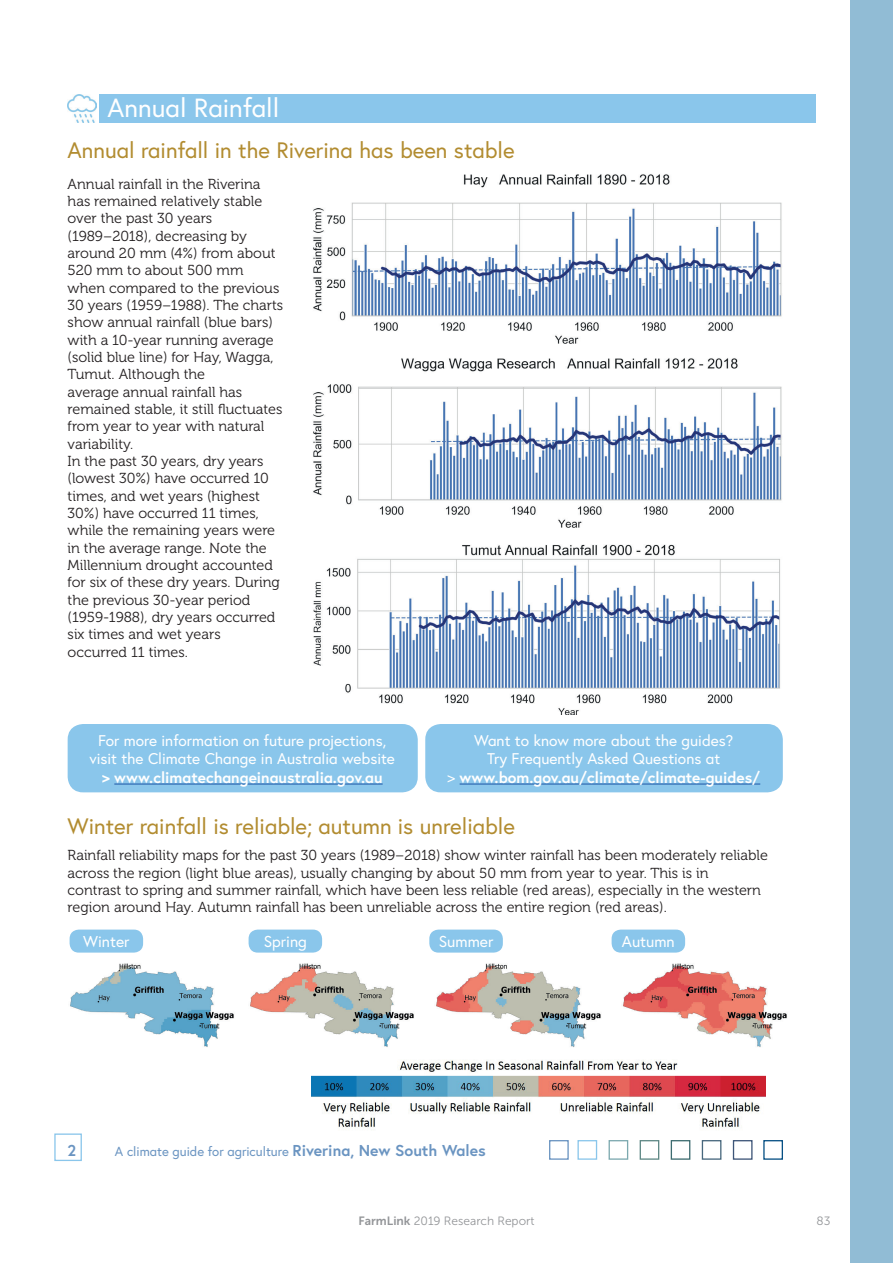
<style>
.page{position:relative;width:893px;height:1263px;background:#fff}
.page>*{position:absolute;margin:0;border:0;box-sizing:border-box;transform-origin:0 0}
.t1{font:26.25px "Europa";color:#fff}
.t2{font:22.35px "Europa";color:#b28c30}
.t3{font:15.75px "Europa";color:#fff}
.t4{font:700 15.75px "Europa";color:#6a94c1}
.t5{font:15.45px/18.6px "Europa";color:#fff;text-align:center}
.t6{font:700 15.45px "Europa";color:#fff}
.t7{font:14.4px/17.4px "Museo 300";color:#231f20}
.t8{font:13.2px "Europa";color:#6a94c1}
.t9{font:12px "Museo Sans 300";color:#939598}
.s1{font-weight:700}
.s2{font-weight:700;font-size:15.75px}
.s3{font-family:"Museo Sans 700"}
</style>
<div class="page">
<div style="left:577px;top:1140px;width:20px;height:20px;border:1px solid #8ac6eb"></div>
<div style="left:609px;top:1140px;width:19px;height:20px;border:1px solid #7ca9af"></div>
<div style="left:671px;top:1140px;width:19px;height:20px;border:1px solid #3d6c70"></div>
<div style="left:702px;top:1140px;width:19px;height:20px;border:1px solid #47677d"></div>
<div style="left:733px;top:1140px;width:19px;height:20px;border:1px solid #3d5578"></div>
<div style="left:640px;top:1140px;width:19px;height:20px;border:1px solid #5e8885"></div>
<div style="left:54px;top:1133px;width:28px;height:28px;border:1px solid #8ac6eb"></div>
<div style="left:549px;top:1140px;width:20px;height:20px;border:1px solid #6a94c1"></div>
<div style="left:100px;top:94px;width:716px;height:29px;background:#8ac6eb"></div>
<img style="left:68px;top:94px;width:29px;height:28px">
<img style="left:313px;top:544px;width:467px;height:171px">
<img style="left:313px;top:174px;width:469px;height:170px">
<img style="left:70px;top:951px;width:164px;height:96px">
<img style="left:250px;top:951px;width:164px;height:96px">
<img style="left:433px;top:951px;width:168px;height:96px">
<img style="left:615px;top:951px;width:172px;height:96px">
<div style="left:763px;top:1140px;width:20px;height:20px;border:1px solid #075084"></div>
<img style="left:311px;top:1060px;width:454px;height:70px">
<img style="left:313px;top:358px;width:469px;height:170px">
<div style="left:68px;top:724px;width:350px;height:68px;background:#8ac6eb;border-radius:15px"></div>
<hr style="left:114px;top:784px;width:269px;height:1px;background:#1e56a6">
<div style="left:425px;top:724px;width:358px;height:68px;background:#8ac6eb;border-radius:15px"></div>
<hr style="left:460px;top:784px;width:300px;height:1px;background:#1e56a6">
<div style="left:70px;top:929px;width:73px;height:23px;background:#8ac6eb;border-radius:9px"></div>
<div style="left:249px;top:929px;width:73px;height:23px;background:#8ac6eb;border-radius:9px"></div>
<div style="left:429px;top:929px;width:74px;height:23px;background:#8ac6eb;border-radius:9px"></div>
<div style="left:612px;top:929px;width:73px;height:23px;background:#8ac6eb;border-radius:9px"></div>
<div style="left:850px;top:0;width:43px;height:1263px;background:#91bcd5"></div>
<h1 class="t1" style="left:108px;top:91px;width:173px">Annual Rainfall</h1>
<h2 class="t2" style="left:68px;top:136px;width:448px">Annual rainfall in the Riverina has been stable</h2>
<p class="t7" style="left:68px;top:175px;width:217px">Annual rainfall in the Riverina has remained relatively stable over the past 30 years (1989–2018), decreasing by around 20 mm (4%) from about<br>520 mm to about 500 mm when compared to the previous<br>30 years (1959–1988). The charts show annual rainfall (blue bars) with a 10-year running average (solid blue line) for Hay, Wagga,<br>Tumut. Although the<br>average annual rainfall has remained stable, it still fluctuates from year to year with natural variability.<br>In the past 30 years, dry years (lowest 30%) have occurred 10 times, and wet years (highest<br>30%) have occurred 11 times, while the remaining years were in the average range. Note the<br>Millennium drought accounted for six of these dry years. During the previous 30-year period (1959-1988), dry years occurred six times and wet years occurred 11 times.</p>
<p class="t5" style="left:89px;top:731px;width:307px">For more information on future projections, visit the Climate Change in Australia website</p>
<p class="t6" style="left:102px;top:767px;width:282px">&gt; www.climatechangeinaustralia.gov.au</p>
<p class="t5" style="left:447px;top:731px;width:315px">Want to know more about the guides?<br>Try Frequently Asked Questions at<br>&gt; <span class="s1">www.bom.gov.au/climate/climate-guides/</span></p>
<h2 class="t2" style="left:68px;top:812px;width:449px">Winter rainfall is reliable; autumn is unreliable</h2>
<p class="t7" style="left:68px;top:847px;width:702px">Rainfall reliability maps for the past 30 years (1989–2018) show winter rainfall has been moderately reliable across the region (light blue areas), usually changing by about 50 mm from year to year. This is in<br>contrast to spring and summer rainfall, which have been less reliable (red areas), especially in the western region around Hay. Autumn rainfall has been unreliable across the entire region (red areas).</p>
<p class="t3" style="left:83px;top:931px;width:48px">Winter</p>
<p class="t3" style="left:264px;top:931px;width:45px">Spring</p>
<p class="t3" style="left:439px;top:931px;width:56px">Summer</p>
<p class="t3" style="left:622px;top:931px;width:54px">Autumn</p>
<p class="t4" style="left:68px;top:1140px;width:10px">2</p>
<p class="t8" style="left:115px;top:1143px;width:372px">A climate guide for agriculture <span class="s2">Riverina, New South Wales</span></p>
<p class="t9" style="left:358px;top:1215px;width:177px"><span class="s3">FarmLink</span> 2019 Research Report</p>
<p class="t9" style="left:816px;top:1215px;width:15px">83</p>
</div>
